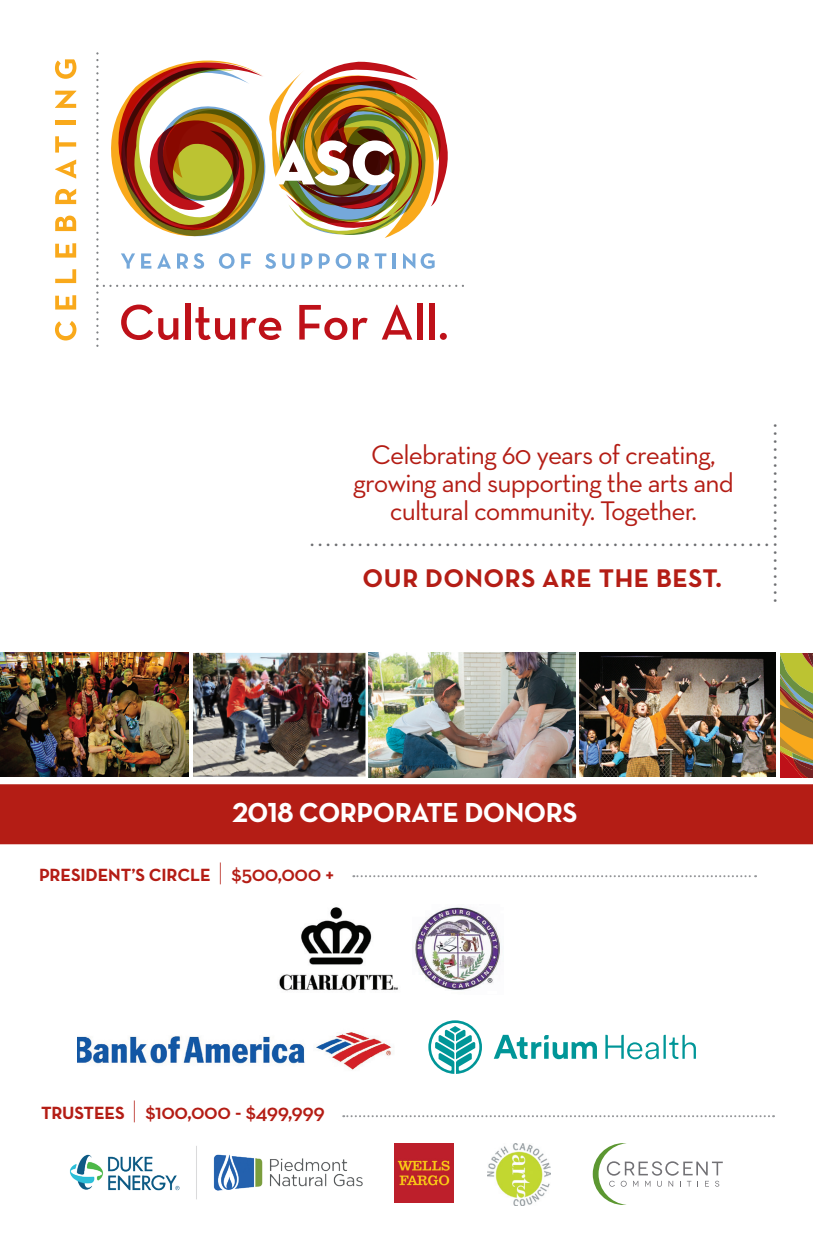
<style>
.page{position:relative;width:813px;height:1247px;background:#fff}
.page>*{position:absolute;margin:0;border:0;box-sizing:border-box;transform-origin:0 0}
.t1{font:700 28px "Neutra Text Exp";letter-spacing:-.02em;color:#fff}
.t2{font:27.4px/28px "Neutra Text Exp";letter-spacing:-.03em;color:#b41d15;text-align:center}
.t3{font:700 26px "Neutra Text Exp";letter-spacing:.02em;color:#b41d15}
.t4{font:24px "Neutra Text Exp";color:#6c6d70}
.t5{font:600 22px "Neutra Text Exp";color:#b41d15}
.t6{font:700 18px "Neutra Text Exp";letter-spacing:-.01em;color:#b41d15}
.s1{font-family:"Neutra Disp Exp";font-weight:300;font-size:26px}
.s2{font-weight:600;font-size:22px}
.s3{font-weight:700;font-size:18px}
</style>
<div class="page">
<div style="left:0;top:784px;width:812px;height:60px;background:#b41d15"></div>
<svg style="left:353px;top:875px;width:402px;height:2px"></svg>
<svg style="left:55px;top:321px;width:21px;height:19px"></svg>
<svg style="left:55px;top:295px;width:21px;height:14px"></svg>
<svg style="left:55px;top:269px;width:21px;height:14px"></svg>
<svg style="left:55px;top:243px;width:21px;height:15px"></svg>
<svg style="left:55px;top:216px;width:21px;height:15px"></svg>
<svg style="left:55px;top:189px;width:21px;height:15px"></svg>
<svg style="left:55px;top:159px;width:21px;height:20px"></svg>
<svg style="left:55px;top:136px;width:21px;height:17px"></svg>
<div style="left:55px;top:120px;width:21px;height:5px;background:#f9a91b"></div>
<svg style="left:55px;top:91px;width:21px;height:17px"></svg>
<svg style="left:55px;top:59px;width:21px;height:20px"></svg>
<svg style="left:96px;top:52px;width:368px;height:295px"></svg>
<img style="left:77px;top:1032px;width:315px;height:38px">
<svg style="left:428px;top:1020px;width:267px;height:54px"></svg>
<img style="left:279px;top:907px;width:119px;height:84px">
<img style="left:69px;top:1146px;width:294px;height:54px">
<img style="left:413px;top:907px;width:87px;height:83px">
<svg style="left:343px;top:1115px;width:430px;height:2px"></svg>
<img style="left:487px;top:1143px;width:63px;height:62px">
<img style="left:394px;top:1143px;width:59px;height:59px">
<svg style="left:592px;top:1143px;width:130px;height:62px"></svg>
<img style="left:193px;top:653px;width:172px;height:123px">
<img style="left:579px;top:653px;width:195px;height:123px">
<img style="left:0;top:653px;width:188px;height:123px">
<img style="left:368px;top:653px;width:207px;height:124px">
<svg style="left:780px;top:654px;width:32px;height:123px;background:#ab8436"></svg>
<p class="t4" style="left:752px;top:603px;width:182px;rotate:-90deg">.......................</p>
<p class="t2" style="left:353px;top:440px;width:382px">Celebrating 60 years of creating, growing and supporting the arts and cultural community. Together.</p>
<p class="t4" style="left:310px;top:523px;width:461px">..........................................................</p>
<p class="t3" style="left:362px;top:561px;width:361px">OUR DONORS ARE THE BEST.</p>
<p class="t1" style="left:232px;top:794px;width:346px">2018 CORPORATE DONORS</p>
<p class="t6" style="left:39px;top:863px;width:296px">PRESIDENT’S CIRCLE <span class="s1">|</span> <span class="s2">$500,000 +</span></p>
<p class="t5" style="left:41px;top:1098px;width:285px"><span class="s3">TRUSTEES</span> <span class="s1">|</span> $100,000 - $499,999</p>
</div>
